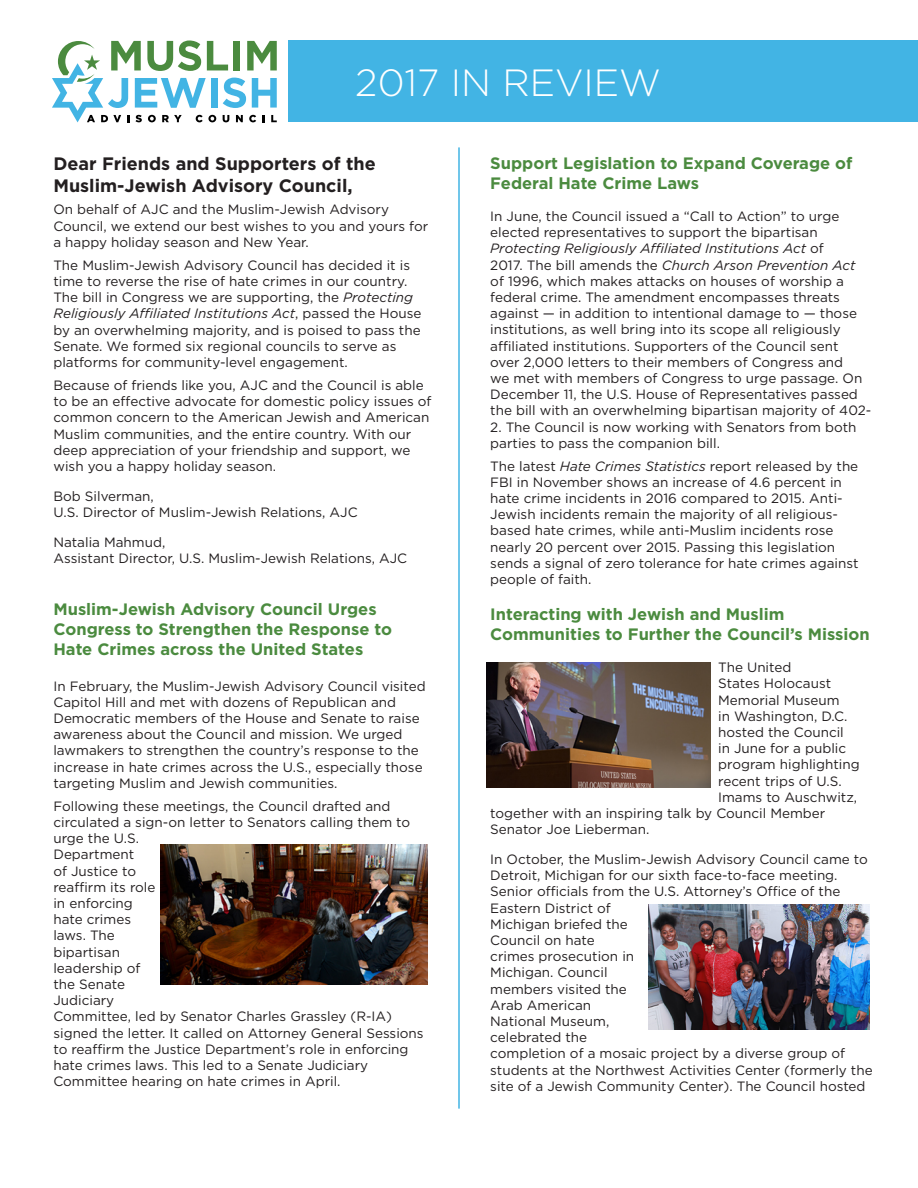
<style>
.page{position:relative;width:918px;height:1188px;background:#fff}
.page>*{position:absolute;margin:0;border:0;box-sizing:border-box;transform-origin:0 0}
.t1{font:300 37.95px "Gotham";color:#fff}
.t2{font:700 18px/21.6px "Gotham";color:#231f20}
.t3{font:700 16.5px/19.8px "Gotham";color:#4b8b3f}
.t4{font:13.5px/16.2px "Gotham";color:#231f20}
.s1{font-style:italic}
</style>
<div class="page">
<svg style="left:52px;top:40px;width:225px;height:82px"></svg>
<hr style="left:458px;top:147px;width:2px;height:962px;background:#42b4e4">
<img style="left:160px;top:844px;width:268px;height:141px">
<img style="left:648px;top:905px;width:221px;height:125px">
<div style="left:288px;top:41px;width:630px;height:81px;background:#42b4e4"></div>
<img style="left:487px;top:663px;width:224px;height:125px">
<p class="t1" style="left:355px;top:58px;width:307px">2017 IN REVIEW</p>
<p class="t2" style="left:53px;top:153px;width:324px">Dear Friends and Supporters of the<br>Muslim-Jewish Advisory Council,</p>
<p class="t4" style="left:53px;top:201px;width:376px">On behalf of AJC and the Muslim-Jewish Advisory<br>Council, we extend our best wishes to you and yours for a happy holiday season and New Year.</p>
<p class="t4" style="left:53px;top:257px;width:370px">The Muslim-Jewish Advisory Council has decided it is time to reverse the rise of hate crimes in our country.<br>The bill in Congress we are supporting, the <span class="s1">Protecting Religiously Affiliated Institutions Act</span>, passed the House by an overwhelming majority, and is poised to pass the Senate. We formed six regional councils to serve as platforms for community-level engagement.</p>
<p class="t4" style="left:53px;top:377px;width:380px">Because of friends like you, AJC and the Council is able to be an effective advocate for domestic policy issues of common concern to the American Jewish and American Muslim communities, and the entire country. With our deep appreciation of your friendship and support, we wish you a happy holiday season.</p>
<p class="t4" style="left:53px;top:488px;width:102px">Bob Silverman,</p>
<p class="t4" style="left:53px;top:504px;width:306px">U.S. Director of Muslim-Jewish Relations, AJC</p>
<p class="t4" style="left:53px;top:533px;width:113px">Natalia Mahmud,</p>
<p class="t4" style="left:53px;top:550px;width:355px">Assistant Director, U.S. Muslim-Jewish Relations, AJC</p>
<p class="t3" style="left:53px;top:599px;width:340px">Muslim-Jewish Advisory Council Urges<br>Congress to Strengthen the Response to<br>Hate Crimes across the United States</p>
<p class="t4" style="left:53px;top:677px;width:374px">In February, the Muslim-Jewish Advisory Council visited Capitol Hill and met with dozens of Republican and Democratic members of the House and Senate to raise awareness about the Council and mission. We urged lawmakers to strengthen the country’s response to the increase in hate crimes across the U.S., especially those targeting Muslim and Jewish communities.</p>
<p class="t4" style="left:53px;top:798px;width:372px">Following these meetings, the Council drafted and circulated a sign-on letter to Senators calling them to urge the U.S.<br>Department<br>of Justice to<br>reaffirm its role<br>in enforcing<br>hate crimes<br>laws. The<br>bipartisan<br>leadership of<br>the Senate<br>Judiciary<br>Committee, led by Senator Charles Grassley (R-IA) signed the letter. It called on Attorney General Sessions to reaffirm the Justice Department’s role in enforcing hate crimes laws. This led to a Senate Judiciary<br>Committee hearing on hate crimes in April.</p>
<p class="t3" style="left:490px;top:153px;width:364px">Support Legislation to Expand Coverage of<br>Federal Hate Crime Laws</p>
<p class="t4" style="left:490px;top:208px;width:383px">In June, the Council issued a “Call to Action” to urge elected representatives to support the bipartisan <span class="s1">Protecting Religiously Affiliated Institutions Act</span> of<br>2017. The bill amends the <span class="s1">Church Arson Prevention Act </span>of 1996, which makes attacks on houses of worship a federal crime. The amendment encompasses threats against — in addition to intentional damage to — those institutions, as well bring into its scope all religiously affiliated institutions. Supporters of the Council sent<br>over 2,000 letters to their members of Congress and<br>we met with members of Congress to urge passage. On December 11, the U.S. House of Representatives passed the bill with an overwhelming bipartisan majority of 402-</p>
<p class="t4" style="left:490px;top:418px;width:368px">2. The Council is now working with Senators from both parties to pass the companion bill.</p>
<p class="t4" style="left:490px;top:458px;width:370px">The latest <span class="s1">Hate Crimes Statistics</span> report released by the FBI in November shows an increase of 4.6 percent in hate crime incidents in 2016 compared to 2015. Anti-Jewish incidents remain the majority of all religious&shy;based hate crimes, while anti-Muslim incidents rose nearly 20 percent over 2015. Passing this legislation sends a signal of zero tolerance for hate crimes against people of faith.</p>
<p class="t3" style="left:490px;top:604px;width:381px">Interacting with Jewish and Muslim<br>Communities to Further the Council’s Mission</p>
<p class="t4" style="left:718px;top:659px;width:75px">The United</p>
<p class="t4" style="left:718px;top:675px;width:114px">States Holocaust</p>
<p class="t4" style="left:718px;top:692px;width:123px">Memorial Museum</p>
<p class="t4" style="left:718px;top:708px;width:131px">in Washington, D.C.</p>
<p class="t4" style="left:718px;top:724px;width:127px">hosted the Council</p>
<p class="t4" style="left:718px;top:740px;width:130px">in June for a public</p>
<p class="t4" style="left:718px;top:756px;width:143px">program highlighting</p>
<p class="t4" style="left:718px;top:773px;width:125px">recent trips of U.S.</p>
<p class="t4" style="left:718px;top:789px;width:141px">Imams to Auschwitz,</p>
<p class="t4" style="left:490px;top:805px;width:337px">together with an inspiring talk by Council Member</p>
<p class="t4" style="left:490px;top:821px;width:161px">Senator Joe Lieberman.</p>
<p class="t4" style="left:490px;top:851px;width:384px">In October, the Muslim-Jewish Advisory Council came to Detroit, Michigan for our sixth face-to-face meeting.<br>Senior officials from the U.S. Attorney’s Office of the Eastern District of<br>Michigan briefed the<br>Council on hate<br>crimes prosecution in<br>Michigan. Council<br>members visited the<br>Arab American<br>National Museum,<br>celebrated the<br>completion of a mosaic project by a diverse group of students at the Northwest Activities Center (formerly the site of a Jewish Community Center). The Council hosted</p>
</div>
